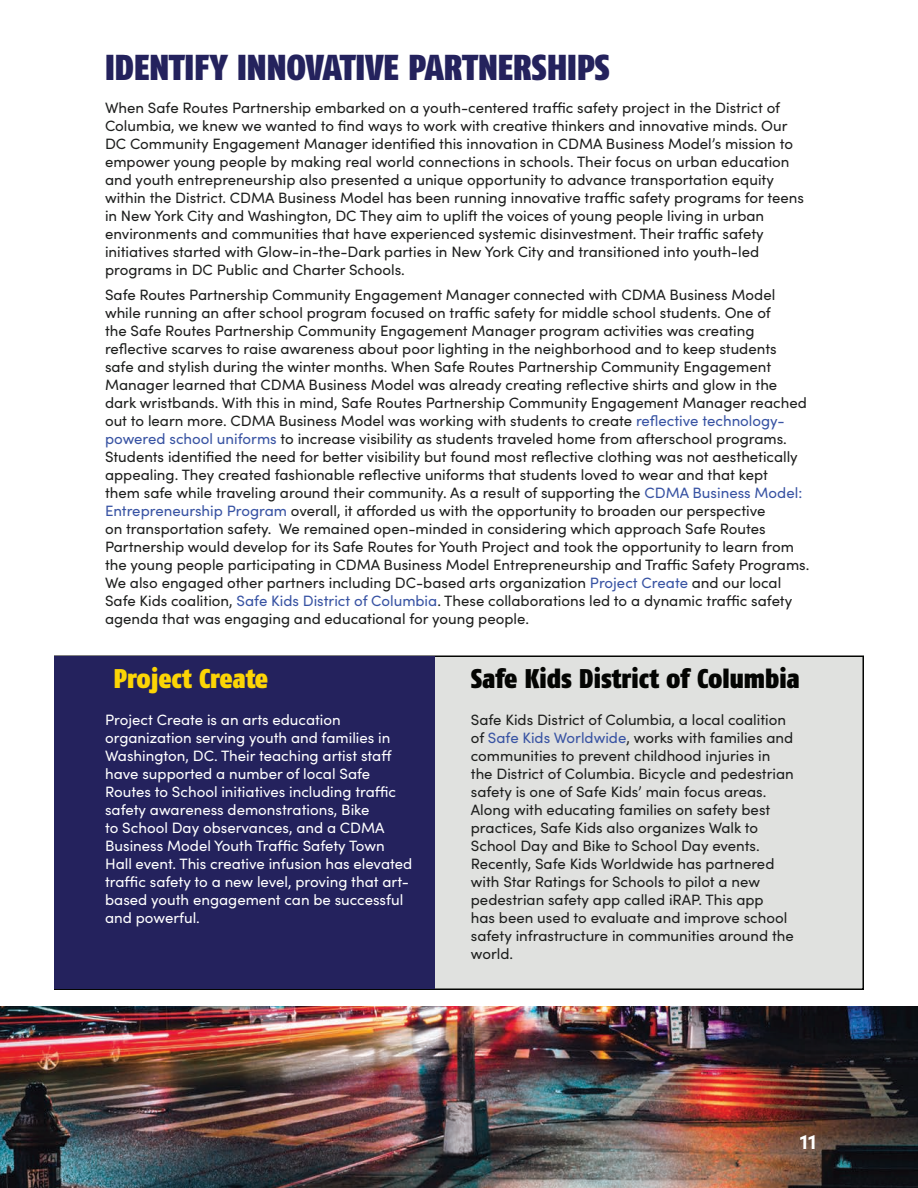
<style>
.page{position:relative;width:918px;height:1188px;background:#fff}
.page>*{position:absolute;margin:0;border:0;box-sizing:border-box;transform-origin:0 0}
.t1{font:900 36px "Fago Co";color:#24225d}
.t2{font:900 27px "Fago Co";color:#040503}
.t3{font:900 27px "Fago Co";color:#fcd505}
.t4{font:700 21px "Sofia Pro";color:#fff}
.t5{font:15px/18px "Sofia Pro";color:#1e1f1e}
.t6{font:15px/18px "Sofia Pro";color:#fff}
.s1{color:#3853a3}
</style>
<div class="page">
<img style="left:0;top:1006px;width:918px;height:182px">
<div style="left:55px;top:656px;width:808px;height:333px;background:#e0e1df"></div>
<div style="left:55px;top:656px;width:380px;height:332px;background:#24225d"></div>
<h1 class="t1" style="left:105px;top:46px;width:507px">IDENTIFY INNOVATIVE PARTNERSHIPS</h1>
<p class="t5" style="left:105px;top:98px;width:701px">When Safe Routes Partnership embarked on a youth-centered traffic safety project in the District of Columbia, we knew we wanted to find ways to work with creative thinkers and innovative minds. Our DC Community Engagement Manager identified this innovation in CDMA Business Model’s mission to empower young people by making real world connections in schools. Their focus on urban education and youth entrepreneurship also presented a unique opportunity to advance transportation equity within the District. CDMA Business Model has been running innovative traffic safety programs for teens in New York City and Washington, DC They aim to uplift the voices of young people living in urban environments and communities that have experienced systemic disinvestment. Their traffic safety initiatives started with Glow-in-the-Dark parties in New York City and transitioned into youth-led programs in DC Public and Charter Schools.</p>
<p class="t5" style="left:105px;top:285px;width:706px">Safe Routes Partnership Community Engagement Manager connected with CDMA Business Model while running an after school program focused on traffic safety for middle school students. One of<br>the Safe Routes Partnership Community Engagement Manager program activities was creating reflective scarves to raise awareness about poor lighting in the neighborhood and to keep students<br>safe and stylish during the winter months. When Safe Routes Partnership Community Engagement Manager learned that CDMA Business Model was already creating reflective shirts and glow in the dark wristbands. With this in mind, Safe Routes Partnership Community Engagement Manager reached out to learn more. CDMA Business Model was working with students to create <span class="s1">reflective technology&shy;powered school uniforms</span> to increase visibility as students traveled home from afterschool programs.<br>Students identified the need for better visibility but found most reflective clothing was not aesthetically appealing. They created fashionable reflective uniforms that students loved to wear and that kept<br>them safe while traveling around their community. As a result of supporting the <span class="s1">CDMA Business Model:<br>Entrepreneurship Program</span> overall, it afforded us with the opportunity to broaden our perspective<br>on transportation safety. We remained open-minded in considering which approach Safe Routes Partnership would develop for its Safe Routes for Youth Project and took the opportunity to learn from the young people participating in CDMA Business Model Entrepreneurship and Traffic Safety Programs.<br>We also engaged other partners including DC-based arts organization <span class="s1">Project Create</span> and our local Safe Kids coalition, <span class="s1">Safe Kids District of Columbia</span>. These collaborations led to a dynamic traffic safety agenda that was engaging and educational for young people.</p>
<h2 class="t3" style="left:114px;top:663px;width:156px">Project Create</h2>
<h2 class="t2" style="left:471px;top:663px;width:331px">Safe Kids District of Columbia</h2>
<p class="t6" style="left:105px;top:710px;width:309px">Project Create is an arts education organization serving youth and families in Washington, DC. Their teaching artist staff have supported a number of local Safe Routes to School initiatives including traffic safety awareness demonstrations, Bike<br>to School Day observances, and a CDMA Business Model Youth Traffic Safety Town Hall event. This creative infusion has elevated traffic safety to a new level, proving that art&shy;based youth engagement can be successful and powerful.</p>
<p class="t5" style="left:471px;top:710px;width:324px">Safe Kids District of Columbia, a local coalition of <span class="s1">Safe Kids Worldwide</span>, works with families and communities to prevent childhood injuries in the District of Columbia. Bicycle and pedestrian safety is one of Safe Kids’ main focus areas.<br>Along with educating families on safety best practices, Safe Kids also organizes Walk to School Day and Bike to School Day events.<br>Recently, Safe Kids Worldwide has partnered with Star Ratings for Schools to pilot a new pedestrian safety app called iRAP. This app<br>has been used to evaluate and improve school safety infrastructure in communities around the world.</p>
<h3 class="t4" style="left:800px;top:1125px;width:18px">11</h3>
</div>
